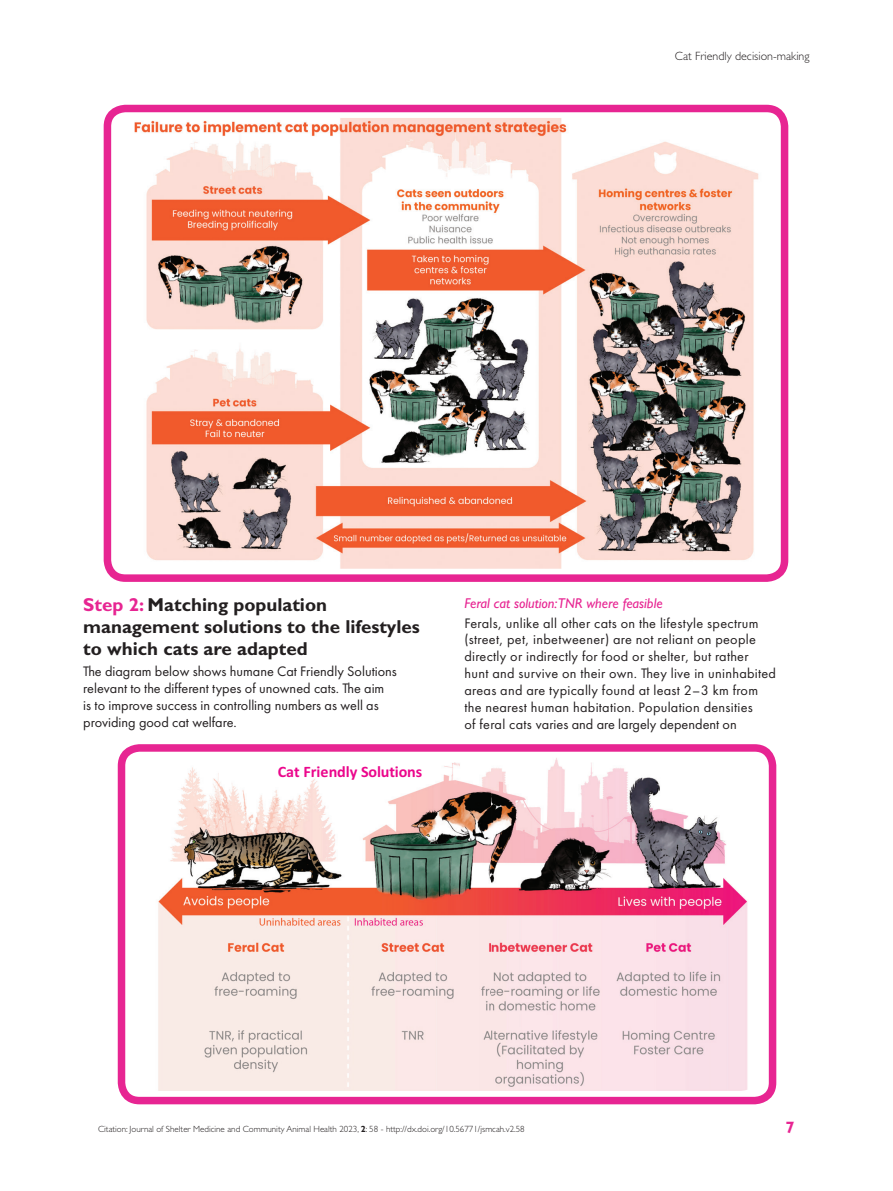
<style>
.page{position:relative;width:893px;height:1191px;background:#fff}
.page>*{position:absolute;margin:0;border:0;box-sizing:border-box;transform-origin:0 0}
.Head_1{font:700 18.75px/21.8px "Gill Sans Std";color:#231f20}
.t1{font:700 16.5px "Gill Sans Std";color:#e72592}
.t2{font:700 15.9px "Calibri";color:#eb078c}
.TX{font:14.25px/16.8px "Futura PT";letter-spacing:.02em;color:#231f20}
.TX-2{font:14.25px/16.8px "Futura PT";color:#231f20}
.Head_2{font:italic 14.25px "Gill Sans Std";color:#e72592}
.t3{font:300 12px "Gill Sans Std";color:#231f20}
.t4{font:300 9px "Gill Sans Std";color:#231f20}
.s1{color:#e72592}
.s2{font-weight:700}
</style>
<div class="page">
<div style="left:104px;top:105px;width:684px;height:477px;border:8px solid #e72592;border-radius:18px"></div>
<img style="left:134px;top:118px;width:625px;height:451px">
<div style="left:118px;top:744px;width:658px;height:360px;border:8px solid #e72592;border-radius:18px"></div>
<img style="left:158px;top:758px;width:590px;height:333px">
<p class="t3" style="left:675px;top:50px;width:136px">Cat Friendly decision-making</p>
<p class="Head_1" style="left:83px;top:594px;width:338px"><span class="s1">Step 2:</span> Matching population management solutions to the lifestyles to which cats are adapted</p>
<p class="TX-2" style="left:83px;top:663px;width:315px">The diagram below shows humane Cat Friendly Solutions relevant to the different types of unowned cats. The aim<br>is to improve success in controlling numbers as well as providing good cat welfare.</p>
<p class="t2" style="left:278px;top:760px;width:146px">Cat Friendly Solutions</p>
<p class="Head_2" style="left:464px;top:595px;width:200px">Feral cat solution:TNR where feasible</p>
<p class="TX" style="left:464px;top:614px;width:313px">Ferals, unlike all other cats on the lifestyle spectrum (street, pet, inbetweener) are not reliant on people directly or indirectly for food or shelter, but rather<br>hunt and survive on their own. They live in uninhabited areas and are typically found at least 2–3 km from the nearest human habitation. Population densities<br>of feral cats varies and are largely dependent on</p>
<p class="t4" style="left:98px;top:1124px;width:428px">Citation: Journal of Shelter Medicine and Community Animal Health 2023, <span class="s2">2</span>: 58 - http://dx.doi.org/10.56771/jsmcah.v2.58</p>
<p class="t1" style="left:785px;top:1118px;width:11px">7</p>
</div>
